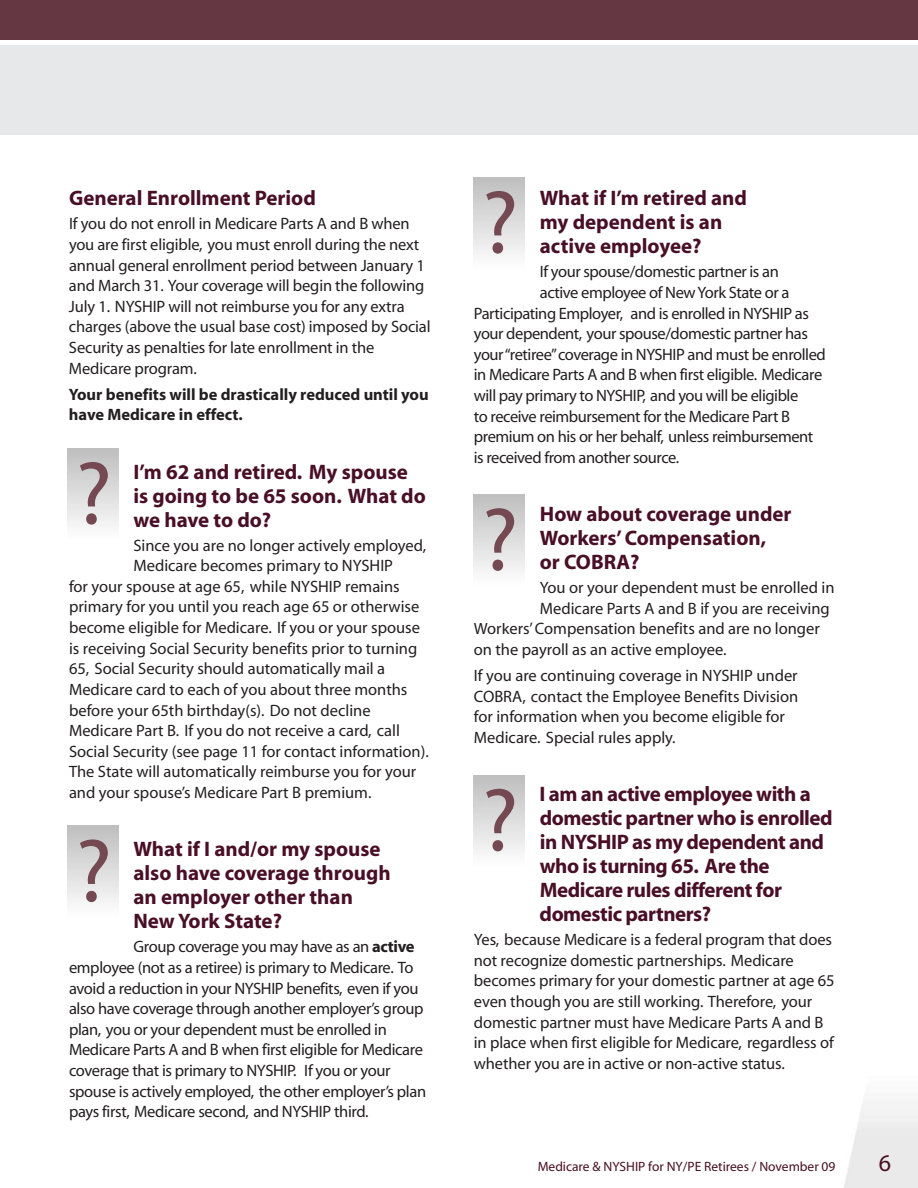
<style>
.page{position:relative;width:918px;height:1188px;background:#fff}
.page>*{position:absolute;margin:0;border:0;box-sizing:border-box;transform-origin:0 0}
.t1{font:90px "Myriad";color:#744952}
.t2{font:24px "Myriad";color:#490f24}
.t3{font:700 21px/24px "Myriad";letter-spacing:-.005em;color:#490f24}
.t4{font:700 21px/24px "Myriad";letter-spacing:-.025em;color:#490f24}
.t5{font:16.5px/20.7px "Myriad";letter-spacing:-.01em;color:#231f20}
.t6{font:700 16.5px/20.7px "Myriad";color:#231f20}
.t7{font:13.5px "Myriad";color:#490f24}
.s1{font-weight:700}
</style>
<div class="page">
<div style="left:0;top:0;width:918px;height:40px;background:#653742"></div>
<div style="left:0;top:45px;width:918px;height:90px;background:#e7e8e9"></div>
<p class="t3" style="left:69px;top:188px;width:248px">General Enrollment Period</p>
<p class="t5" style="left:69px;top:215px;width:363px">If you do not enroll in Medicare Parts A and B when you are first eligible, you must enroll during the next annual general enrollment period between January 1 and March 31. Your coverage will begin the following July 1. NYSHIP will not reimburse you for any extra charges (above the usual base cost) imposed by Social Security as penalties for late enrollment in the Medicare program.</p>
<p class="t6" style="left:69px;top:385px;width:361px">Your benefits will be drastically reduced until you have Medicare in effect.</p>
<h1 class="t1" style="left:75px;top:460px;width:38px">?</h1>
<p class="t3" style="left:133px;top:461px;width:294px">I’m 62 and retired. My spouse is going to be 65 soon. What do we have to do?</p>
<p class="t5" style="left:133px;top:536px;width:294px">Since you are no longer actively employed,</p>
<p class="t5" style="left:134px;top:557px;width:261px">Medicare becomes primary to NYSHIP</p>
<p class="t5" style="left:69px;top:577px;width:332px">for your spouse at age 65, while NYSHIP remains</p>
<p class="t5" style="left:69px;top:598px;width:352px">primary for you until you reach age 65 or otherwise</p>
<p class="t5" style="left:69px;top:619px;width:352px">become eligible for Medicare. If you or your spouse</p>
<p class="t5" style="left:69px;top:639px;width:350px">is receiving Social Security benefits prior to turning</p>
<p class="t5" style="left:69px;top:660px;width:318px">65, Social Security should automatically mail a</p>
<p class="t5" style="left:69px;top:680px;width:340px">Medicare card to each of you about three months</p>
<p class="t5" style="left:69px;top:701px;width:303px">before your 65th birthday(s). Do not decline</p>
<p class="t5" style="left:69px;top:722px;width:332px">Medicare Part B. If you do not receive a card, call</p>
<p class="t5" style="left:69px;top:742px;width:361px">Social Security (see page 11 for contact information).</p>
<p class="t5" style="left:69px;top:763px;width:349px">The State will automatically reimburse you for your</p>
<p class="t5" style="left:69px;top:784px;width:304px">and your spouse’s Medicare Part B premium.</p>
<p class="t3" style="left:133px;top:839px;width:259px">What if I and/or my spouse also have coverage through an employer other than<br>New York State?</p>
<p class="t5" style="left:69px;top:938px;width:359px;text-indent:64px">Group coverage you may have as an <span class="s1">active </span>employee (not as a retiree) is primary to Medicare. To avoid a reduction in your NYSHIP benefits, even if you also have coverage through another employer’s group plan, you or your dependent must be enrolled in Medicare Parts A and B when first eligible for Medicare coverage that is primary to NYSHIP. If you or your spouse is actively employed, the other employer’s plan pays first, Medicare second, and NYSHIP third.</p>
<h1 class="t1" style="left:75px;top:837px;width:38px">?</h1>
<p class="t3" style="left:540px;top:188px;width:209px">What if I’m retired and my dependent is an active employee?</p>
<p class="t5" style="left:540px;top:263px;width:240px">If your spouse/domestic partner is an</p>
<p class="t5" style="left:540px;top:283px;width:251px">active employee of NewYork State or a</p>
<p class="t5" style="left:474px;top:304px;width:337px">Participating Employer, and is enrolled in NYSHIP as</p>
<p class="t5" style="left:474px;top:325px;width:336px">your dependent, your spouse/domestic partner has</p>
<p class="t5" style="left:474px;top:345px;width:353px">your“retiree”coverage in NYSHIP and must be enrolled</p>
<p class="t5" style="left:474px;top:366px;width:350px">in Medicare Parts A and B when first eligible. Medicare</p>
<p class="t5" style="left:474px;top:387px;width:326px">will pay primary to NYSHIP, and you will be eligible</p>
<p class="t5" style="left:474px;top:407px;width:318px">to receive reimbursement for the Medicare Part B</p>
<p class="t5" style="left:474px;top:428px;width:341px">premium on his or her behalf, unless reimbursement</p>
<p class="t5" style="left:474px;top:448px;width:207px">is received from another source.</p>
<h1 class="t1" style="left:482px;top:189px;width:38px">?</h1>
<p class="t3" style="left:540px;top:504px;width:253px">How about coverage under<br>Workers’Compensation,<br>or COBRA?</p>
<p class="t5" style="left:540px;top:579px;width:296px">You or your dependent must be enrolled in</p>
<p class="t5" style="left:540px;top:599px;width:291px">Medicare Parts A and B if you are receiving</p>
<p class="t5" style="left:474px;top:620px;width:348px">Workers’Compensation benefits and are no longer</p>
<p class="t5" style="left:474px;top:641px;width:254px">on the payroll as an active employee.</p>
<p class="t5" style="left:474px;top:667px;width:326px">If you are continuing coverage in NYSHIP under COBRA, contact the Employee Benefits Division for information when you become eligible for Medicare. Special rules apply.</p>
<p class="t4" style="left:540px;top:784px;width:295px">I am an active employee with a domestic partner who is enrolled in NYSHIP as my dependent and who is turning 65. Are the<br>Medicare rules different for domestic partners?</p>
<p class="t5" style="left:474px;top:931px;width:362px">Yes, because Medicare is a federal program that does not recognize domestic partnerships. Medicare becomes primary for your domestic partner at age 65 even though you are still working. Therefore, your domestic partner must have Medicare Parts A and B in place when first eligible for Medicare, regardless of whether you are in active or non-active status.</p>
<h1 class="t1" style="left:482px;top:506px;width:38px">?</h1>
<h1 class="t1" style="left:482px;top:787px;width:38px">?</h1>
<p class="t7" style="left:538px;top:1162px;width:299px">Medicare &amp; NYSHIP for NY/PE Retirees / November 09</p>
<h2 class="t2" style="left:879px;top:1154px;width:14px">6</h2>
</div>
